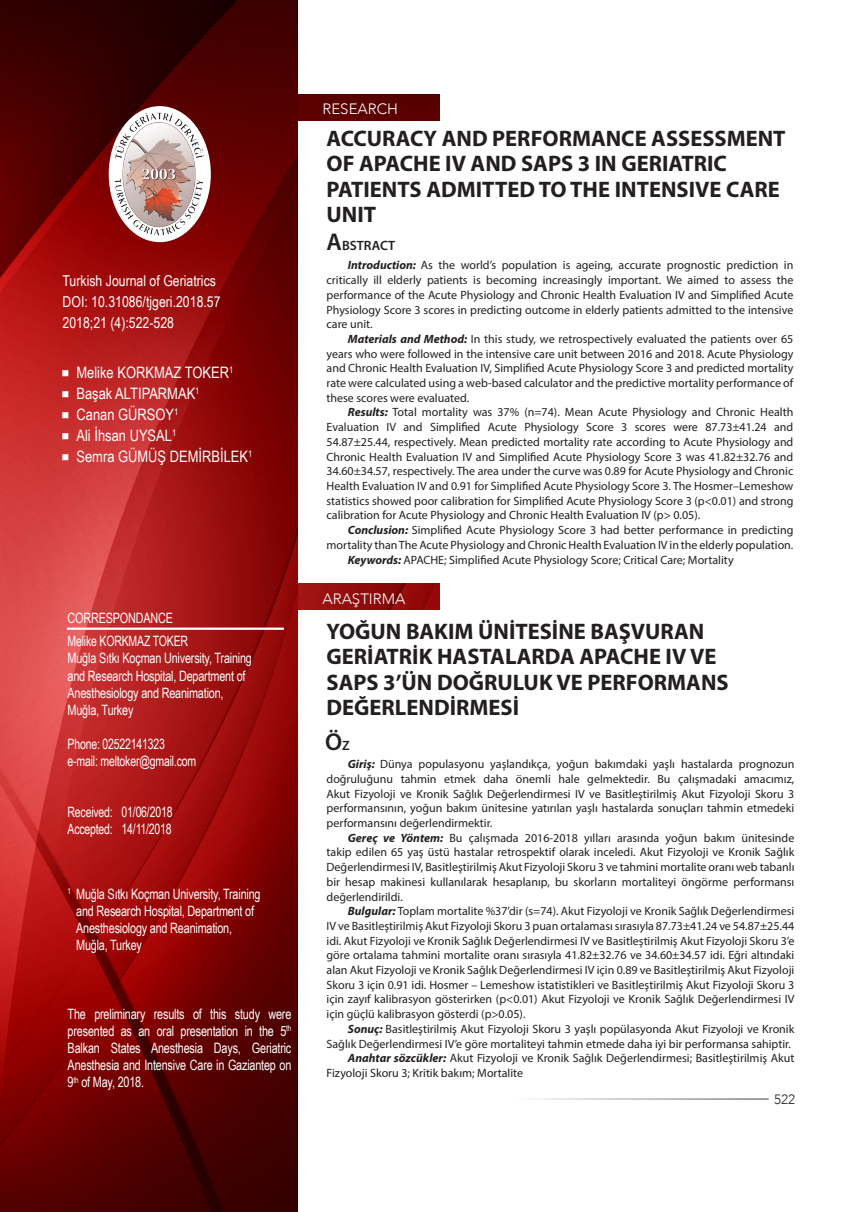
<style>
.page{position:relative;width:851px;height:1212px;background:#fff}
.page>*{position:absolute;margin:0;border:0;box-sizing:border-box;transform-origin:0 0}
.t1{font:600 24.3px "Myriad Pro";color:#231f20}
.t2{font:700 22.5px/25.5px "Myriad Pro";color:#231f20}
.t3{font:15.75px "Arial Narrow";color:#fff}
.t4{font:15px "Arial Narrow";color:#fff}
.t5{font:300 15px "Avenir";color:#fff}
.t6{font:14.25px/17.1px "Arial Narrow";letter-spacing:-.015em;color:#fff;scale:.93 1}
.t7{font:14.25px "Arial Narrow";letter-spacing:-.015em;color:#fff;scale:.9 1}
.t8{font:600 13.5px "Myriad Pro";color:#231f20}
.t9{font:300 13.5px "Avenir";color:#231f20}
.t10{font:12px/14.7px "Myriad Pro";color:#231f20;text-align:justify}
.s1{font-size:24.3px}
.s2{font-weight:700;font-style:italic}
.s3{font-size:13.5px}
</style>
<div class="page">
<div style="left:298px;top:95px;width:141px;height:25px;background:#5a0000"></div>
<img style="left:298px;top:584px;width:141px;height:25px">
<img style="left:0;top:0;width:298px;height:1212px">
<div style="left:109px;top:106px;width:102px;height:136px;background:#fff;border-radius:50%"></div>
<img style="left:114px;top:112px;width:91px;height:125px">
<hr style="left:67px;top:627px;width:217px;height:3px;background:#fff">
<svg style="left:63px;top:370px;width:6px;height:6px"></svg>
<svg style="left:63px;top:391px;width:6px;height:6px"></svg>
<svg style="left:63px;top:412px;width:6px;height:6px"></svg>
<svg style="left:63px;top:433px;width:6px;height:6px"></svg>
<svg style="left:63px;top:454px;width:6px;height:6px"></svg>
<p class="t4" style="left:63px;top:272px;width:155px">Turkish Journal of Geriatrics</p>
<p class="t4" style="left:63px;top:293px;width:159px">DOI: 10.31086/tjgeri.2018.57</p>
<p class="t4" style="left:63px;top:314px;width:113px">2018;21 (4):522-528</p>
<p class="t3" style="left:76px;top:363px;width:158px">Melike KORKMAZ TOKER<sup>1</sup></p>
<p class="t3" style="left:76px;top:384px;width:124px">Başak ALTIPARMAK<sup>1</sup></p>
<p class="t3" style="left:76px;top:405px;width:103px">Canan GÜRSOY<sup>1</sup></p>
<p class="t3" style="left:76px;top:426px;width:101px">Ali İhsan UYSAL<sup>1</sup></p>
<p class="t3" style="left:76px;top:447px;width:177px">Semra GÜMÜŞ DEMİRBİLEK<sup>1</sup></p>
<p class="t6" style="left:68px;top:610px;width:115px">CORRESPONDANCE</p>
<p class="t7" style="left:68px;top:633px;width:135px">Melike KORKMAZ TOKER</p>
<p class="t6" style="left:68px;top:650px;width:200px">Muğla Sıtkı Koçman University, Training and Research Hospital, Department of<br>Anesthesiology and Reanimation,<br>Muğla, Turkey</p>
<p class="t7" style="left:68px;top:736px;width:110px">Phone: 02522141323</p>
<p class="t7" style="left:68px;top:753px;width:144px">e-mail: meltoker@gmail.com</p>
<p class="t7" style="left:68px;top:804px;width:118px">Received: 01/06/2018</p>
<p class="t7" style="left:68px;top:821px;width:117px">Accepted: 14/11/2018</p>
<p class="t6" style="left:76px;top:885px;width:200px;text-indent:-9px"><sup>1</sup> Muğla Sıtkı Koçman University, Training and Research Hospital, Department of<br>Anesthesiology and Reanimation,<br>Muğla, Turkey</p>
<p class="t6" style="left:68px;top:1005px;width:242px;text-align:justify">The preliminary results of this study were presented as an oral presentation in the 5<sup>th </sup>Balkan States Anesthesia Days, Geriatric Anesthesia and Intensive Care in Gaziantep on 9<sup>th</sup> of May, 2018.</p>
<p class="t5" style="left:322px;top:100px;width:77px">RESEARCH</p>
<p class="t2" style="left:326px;top:125px;width:460px">ACCURACY AND PERFORMANCE ASSESSMENT<br>OF APACHE IV AND SAPS 3 IN GERIATRIC<br>PATIENTS ADMITTED TO THE INTENSIVE CARE<br>UNIT</p>
<p class="t8" style="left:326px;top:236px;width:70px"><span class="s1">A</span>BSTRACT</p>
<p class="t10" style="left:326px;top:258px;width:468px;text-indent:21px"><span class="s2">Introduction:</span> As the world’s population is ageing, accurate prognostic prediction in critically ill elderly patients is becoming increasingly important. We aimed to assess the performance of the Acute Physiology and Chronic Health Evaluation IV and Simplified Acute Physiology Score 3 scores in predicting outcome in elderly patients admitted to the intensive care unit.</p>
<p class="t10" style="left:326px;top:331px;width:468px;text-indent:21px"><span class="s2">Materials and Method:</span> In this study, we retrospectively evaluated the patients over 65 years who were followed in the intensive care unit between 2016 and 2018. Acute Physiology and Chronic Health Evaluation IV, Simplified Acute Physiology Score 3 and predicted mortality rate were calculated using a web-based calculator and the predictive mortality performance of these scores were evaluated.</p>
<p class="t10" style="left:326px;top:405px;width:468px;text-indent:21px"><span class="s2">Results:</span> Total mortality was 37% (n=74). Mean Acute Physiology and Chronic Health Evaluation IV and Simplified Acute Physiology Score 3 scores were 87.73±41.24 and 54.87±25.44, respectively. Mean predicted mortality rate according to Acute Physiology and Chronic Health Evaluation IV and Simplified Acute Physiology Score 3 was 41.82±32.76 and 34.60±34.57, respectively. The area under the curve was 0.89 for Acute Physiology and Chronic Health Evaluation IV and 0.91 for Simplified Acute Physiology Score 3. The Hosmer–Lemeshow statistics showed poor calibration for Simplified Acute Physiology Score 3 (p&lt;0.01) and strong calibration for Acute Physiology and Chronic Health Evaluation IV (p&gt; 0.05).</p>
<p class="t10" style="left:326px;top:522px;width:468px;text-align:right"><span class="s2">Conclusion:</span> Simplified Acute Physiology Score 3 had better performance in predicting mortality than The Acute Physiology and Chronic Health Evaluation IV in the elderly population.</p>
<p class="t10" style="left:348px;top:552px;width:387px"><span class="s2">Keywords:</span> APACHE; Simplified Acute Physiology Score; Critical Care; Mortality</p>
<p class="t5" style="left:322px;top:590px;width:84px">ARAŞTIRMA</p>
<p class="t2" style="left:326px;top:617px;width:403px">YOĞUN BAKIM ÜNİTESİNE BAŞVURAN<br>GERİATRİK HASTALARDA APACHE IV VE<br>SAPS 3’ÜN DOĞRULUK VE PERFORMANS<br>DEĞERLENDİRMESİ</p>
<p class="t1" style="left:325px;top:726px;width:26px">Ö<span class="s3">Z</span></p>
<p class="t10" style="left:326px;top:757px;width:469px;text-indent:21px"><span class="s2">Giriş:</span> Dünya populasyonu yaşlandıkça, yoğun bakımdaki yaşlı hastalarda prognozun doğruluğunu tahmin etmek daha önemli hale gelmektedir. Bu çalışmadaki amacımız, Akut Fizyoloji ve Kronik Sağlık Değerlendirmesi IV ve Basitleştirilmiş Akut Fizyoloji Skoru 3 performansının, yoğun bakım ünitesine yatırılan yaşlı hastalarda sonuçları tahmin etmedeki performansını değerlendirmektir.</p>
<p class="t10" style="left:326px;top:830px;width:469px;text-indent:21px"><span class="s2">Gereç ve Yöntem:</span> Bu çalışmada 2016-2018 yılları arasında yoğun bakım ünitesinde takip edilen 65 yaş üstü hastalar retrospektif olarak inceledi. Akut Fizyoloji ve Kronik Sağlık Değerlendirmesi IV, Basitleştirilmiş Akut Fizyoloji Skoru 3 ve tahmini mortalite oranı web tabanlı bir hesap makinesi kullanılarak hesaplanıp, bu skorların mortaliteyi öngörme performansı değerlendirildi.</p>
<p class="t10" style="left:326px;top:904px;width:469px;text-indent:21px"><span class="s2">Bulgular:</span> Toplam mortalite %37’dir (s=74). Akut Fizyoloji ve Kronik Sağlık Değerlendirmesi IV ve Basitleştirilmiş Akut Fizyoloji Skoru 3 puan ortalaması sırasıyla 87.73±41.24 ve 54.87±25.44 idi. Akut Fizyoloji ve Kronik Sağlık Değerlendirmesi IV ve Basitleştirilmiş Akut Fizyoloji Skoru 3’e göre ortalama tahmini mortalite oranı sırasıyla 41.82±32.76 ve 34.60±34.57 idi. Eğri altındaki alan Akut Fizyoloji ve Kronik Sağlık Değerlendirmesi IV için 0.89 ve Basitleştirilmiş Akut Fizyoloji Skoru 3 için 0.91 idi. Hosmer – Lemeshow istatistikleri ve Basitleştirilmiş Akut Fizyoloji Skoru 3 için zayıf kalibrasyon gösterirken (p&lt;0.01) Akut Fizyoloji ve Kronik Sağlık Değerlendirmesi IV için güçlü kalibrasyon gösterdi (p&gt;0.05).</p>
<p class="t10" style="left:326px;top:1021px;width:469px;text-align:right"><span class="s2">Sonuç:</span> Basitleştirilmiş Akut Fizyoloji Skoru 3 yaşlı popülasyonda Akut Fizyoloji ve Kronik<br>Sağlık Değerlendirmesi IV’e göre mortaliteyi tahmin etmede daha iyi bir performansa sahiptir.</p>
<p class="t10" style="left:326px;top:1051px;width:469px;text-indent:21px"><span class="s2">Anahtar sözcükler:</span> Akut Fizyoloji ve Kronik Sağlık Değerlendirmesi; Basitleştirilmiş Akut<br>Fizyoloji Skoru 3; Kritik bakım; Mortalite</p>
<p class="t9" style="left:774px;top:1091px;width:23px">522</p>
</div>
